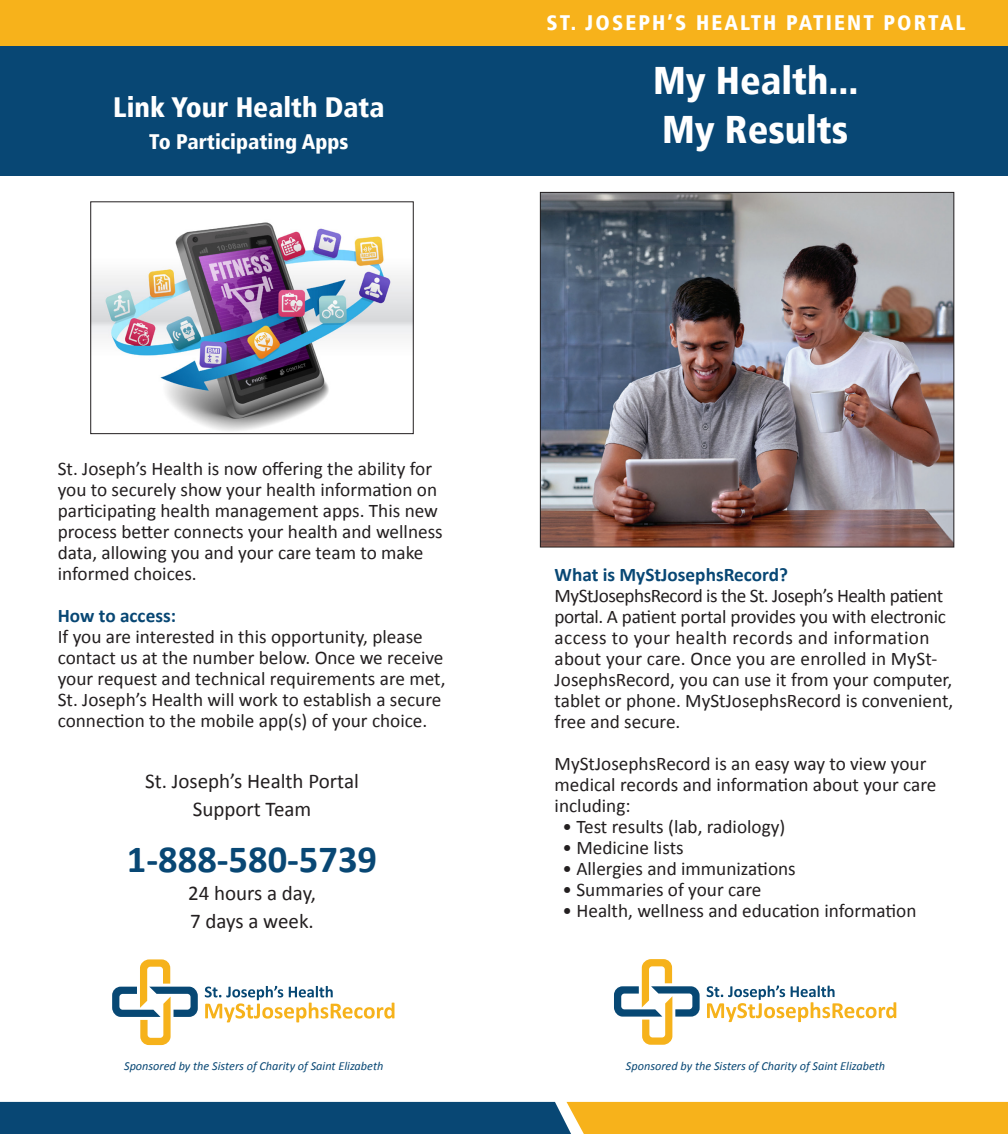
<style>
.page{position:relative;width:1008px;height:1134px;background:#fff}
.page>*{position:absolute;margin:0;border:0;box-sizing:border-box;transform-origin:0 0}
.t1{font:900 condensed 38.5px "Frutiger LT";color:#fff}
.t2{font:700 38.5px "Calibri";color:#084774}
.t3{font:900 condensed 28px "Frutiger LT";color:#fff}
.t4{font:21px "Calibri";color:#231f20}
.t5{font:900 condensed 21px "Frutiger LT";letter-spacing:.1em;color:#fff}
.t6{font:900 condensed 21px "Frutiger LT";color:#fff}
.t7{font:19.25px/21px "Calibri";color:#231f20}
.t8{font:700 19.25px "Calibri";color:#084774}
.t9{font:italic 12.25px "Calibri";color:#084774}
</style>
<div class="page">
<div style="left:0;top:34px;width:1008px;height:142px;background:#084774"></div>
<div style="left:0;top:0;width:1008px;height:45px;background:#f7b21b"></div>
<svg style="left:0;top:1102px;width:1008px;height:32px;background:#70764f"></svg>
<svg style="left:614px;top:959px;width:86px;height:86px"></svg>
<svg style="left:707px;top:986px;width:189px;height:36px"></svg>
<svg style="left:112px;top:959px;width:86px;height:86px"></svg>
<svg style="left:205px;top:986px;width:189px;height:36px"></svg>
<img style="left:542px;top:194px;width:410px;height:351px">
<div style="left:540px;top:192px;width:414px;height:355px;border:1px solid #231f20"></div>
<img style="left:92px;top:222px;width:320px;height:209px">
<div style="left:90px;top:201px;width:324px;height:233px;border:1px solid #231f20"></div>
<p class="t3" style="left:113px;top:91px;width:273px">Link Your Health Data</p>
<p class="t6" style="left:149px;top:129px;width:201px">To Participating Apps</p>
<p class="t5" style="left:547px;top:11px;width:421px">ST. JOSEPH’S HEALTH PATIENT PORTAL</p>
<p class="t1" style="left:653px;top:58px;width:207px">My Health...</p>
<p class="t1" style="left:662px;top:107px;width:188px">My Results</p>
<p class="t7" style="left:58px;top:458px;width:387px">St. Joseph’s Health is now offering the ability for you to securely show your health information on participating health management apps. This new process better connects your health and wellness data, allowing you and your care team to make informed choices.</p>
<p class="t8" style="left:58px;top:603px;width:120px">How to access:</p>
<p class="t7" style="left:58px;top:626px;width:389px">If you are interested in this opportunity, please contact us at the number below. Once we receive your request and technical requirements are met, St. Joseph’s Health will work to establish a secure connection to the mobile app(s) of your choice.</p>
<p class="t4" style="left:145px;top:767px;width:215px">St. Joseph’s Health Portal</p>
<p class="t4" style="left:193px;top:795px;width:120px">Support Team</p>
<p class="t2" style="left:127px;top:834px;width:252px">1-888-580-5739</p>
<p class="t4" style="left:188px;top:879px;width:129px">24 hours a day,</p>
<p class="t4" style="left:190px;top:907px;width:125px">7 days a week.</p>
<p class="t8" style="left:555px;top:563px;width:235px">What is MyStJosephsRecord?</p>
<p class="t7" style="left:555px;top:586px;width:400px">MyStJosephsRecord is the St. Joseph’s Health patient portal. A patient portal provides you with electronic access to your health records and information about your care. Once you are enrolled in MySt-JosephsRecord, you can use it from your computer, tablet or phone. MyStJosephsRecord is convenient, free and secure.</p>
<p class="t7" style="left:555px;top:754px;width:383px">MyStJosephsRecord is an easy way to view your medical records and information about your care including:</p>
<p class="t7" style="left:562px;top:817px;width:224px">• Test results (lab, radiology)</p>
<p class="t7" style="left:562px;top:838px;width:123px">• Medicine lists</p>
<p class="t7" style="left:562px;top:859px;width:235px">• Allergies and immunizations</p>
<p class="t7" style="left:562px;top:880px;width:200px">• Summaries of your care</p>
<p class="t7" style="left:562px;top:901px;width:356px">• Health, wellness and education information</p>
<p class="t9" style="left:124px;top:1058px;width:261px">Sponsored by the Sisters of Charity of Saint Elizabeth</p>
<p class="t9" style="left:626px;top:1058px;width:261px">Sponsored by the Sisters of Charity of Saint Elizabeth</p>
</div>
